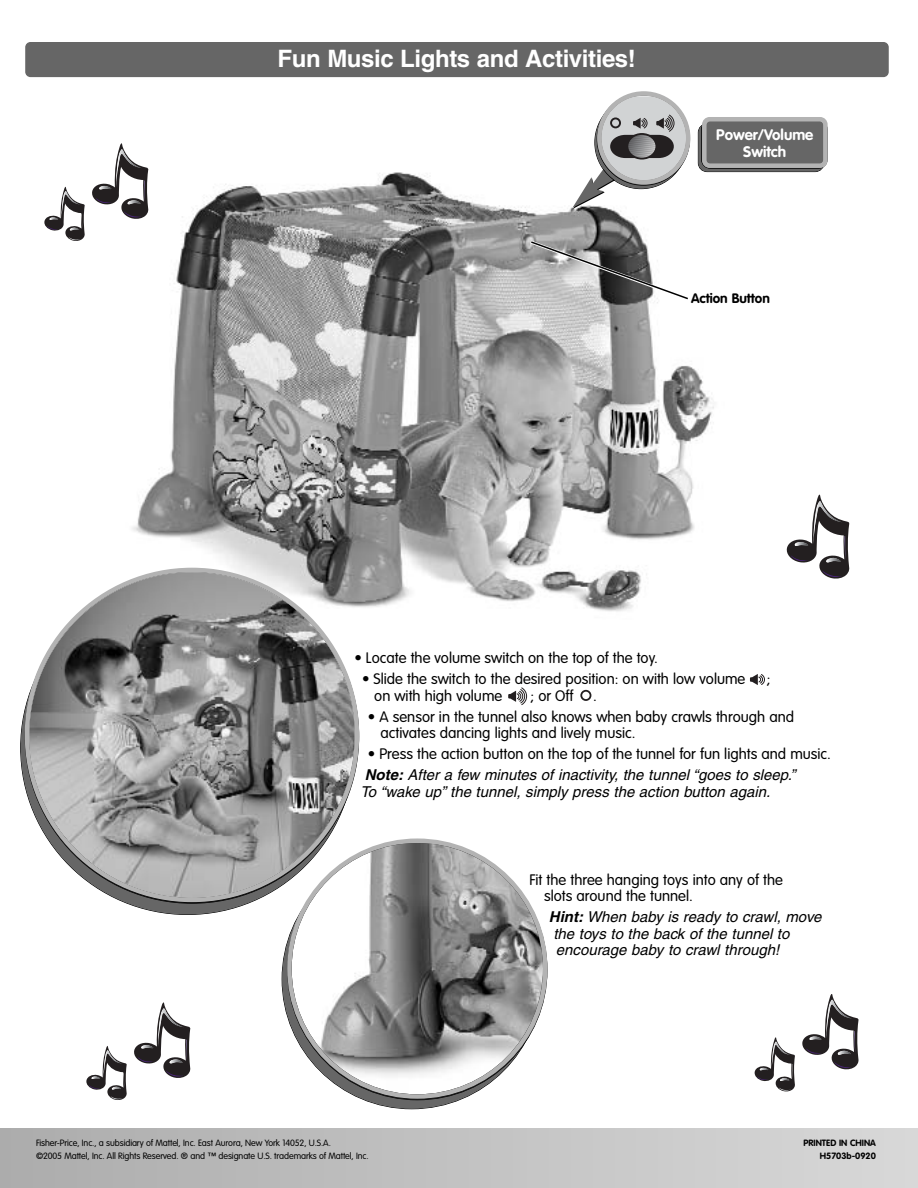
<style>
.page{position:relative;width:918px;height:1188px;background:#fff}
.page>*{position:absolute;margin:0;border:0;box-sizing:border-box;transform-origin:0 0}
.t1{font:700 24px "Helvetica";letter-spacing:-.015em;color:#fff}
.t2{font:700 15.15px/16.8px "VAG Rounded";color:#fff;text-align:center}
.t3{font:300 15px/16.5px "VAG Rounded";color:#000}
.t4{font:italic 15px/16.5px "Helvetica";color:#000}
.t5{font:700 13.5px "VAG Rounded";color:#000}
.t6{font:300 9px "VAG Rounded";letter-spacing:-.01em;color:#000}
.t7{font:700 9px "VAG Rounded";color:#000}
.s1{font-weight:700}
</style>
<div class="page">
<img style="left:121px;top:131px;width:729px;height:481px">
<div style="left:0;top:1129px;width:918px;height:59px;background:linear-gradient(to right,#acacac,#d8d8d8)"></div>
<div style="left:25px;top:42px;width:864px;height:35px;background:#666;border-radius:5px"></div>
<div style="left:580px;top:690px;width:11px;height:11px;border:2px solid #231f20;border-radius:50%"></div>
<svg style="left:508px;top:687px;width:20px;height:18px"></svg>
<svg style="left:750px;top:674px;width:15px;height:11px"></svg>
<svg style="left:44px;top:186px;width:41px;height:55px"></svg>
<svg style="left:92px;top:144px;width:56px;height:75px"></svg>
<svg style="left:86px;top:1046px;width:41px;height:54px"></svg>
<svg style="left:134px;top:1003px;width:56px;height:75px"></svg>
<svg style="left:786px;top:495px;width:63px;height:84px"></svg>
<svg style="left:527px;top:238px;width:166px;height:65px"></svg>
<svg style="left:25px;top:568px;width:334px;height:334px;background:#9d9d9d"></svg>
<svg style="left:287px;top:838px;width:261px;height:261px"></svg>
<svg style="left:754px;top:1037px;width:41px;height:55px"></svg>
<svg style="left:802px;top:994px;width:57px;height:76px"></svg>
<div style="left:698px;top:123px;width:126px;height:49px;border:2px solid #000;border-radius:9px"></div>
<div style="left:701px;top:120px;width:127px;height:49px;border:2px solid #000;border-radius:9px"></div>
<svg style="left:702px;top:117px;width:126px;height:51px;background:#787878"></svg>
<svg style="left:573px;top:91px;width:117px;height:118px"></svg>
<h1 class="t1" style="left:278px;top:50px;width:360px">Fun Music Lights and Activities!</h1>
<p class="t2" style="left:716px;top:127px;width:99px">Power/Volume<br>Switch</p>
<p class="t5" style="left:691px;top:293px;width:80px">Action Button</p>
<p class="t3" style="left:354px;top:651px;width:305px">• Locate the volume switch on the top of the toy.</p>
<p class="t3" style="left:362px;top:672px;width:385px">• Slide the switch to the desired position: on with low volume</p>
<p class="t3" style="left:767px;top:672px;width:5px">;</p>
<p class="t3" style="left:374px;top:688px;width:130px">on with high volume</p>
<p class="t3" style="left:530px;top:688px;width:44px">; or Off</p>
<p class="t3" style="left:593px;top:688px;width:5px">.</p>
<p class="t3" style="left:381px;top:709px;width:415px;text-indent:-13px">• A sensor in the tunnel also knows when baby crawls through and activates dancing lights and lively music.</p>
<p class="t3" style="left:368px;top:747px;width:465px">• Press the action button on the top of the tunnel for fun lights and music.</p>
<p class="t4" style="left:361px;top:768px;width:436px"><span class="s1">Note:</span> After a few minutes of inactivity, the tunnel “goes to sleep.”<br>To “wake up” the tunnel, simply press the action button again.</p>
<p class="t3" style="left:544px;top:872px;width:240px;text-indent:-15px">Fit the three hanging toys into any of the slots around the tunnel.</p>
<p class="t4" style="left:553px;top:910px;width:270px;text-indent:-5px"><span class="s1">Hint:</span> When baby is ready to crawl, move the toys to the back of the tunnel to encourage baby to crawl through!</p>
<p class="t6" style="left:36px;top:1139px;width:296px">Fisher-Price, Inc., a subsidiary of Mattel, Inc. East Aurora, New York 14052, U.S.A.</p>
<p class="t7" style="left:804px;top:1139px;width:74px">PRINTED IN CHINA</p>
<p class="t6" style="left:36px;top:1152px;width:334px">©2005 Mattel, Inc. All Rights Reserved. ® and ™ designate U.S. trademarks of Mattel, Inc.</p>
<p class="t7" style="left:820px;top:1152px;width:57px">H5703b-0920</p>
</div>
